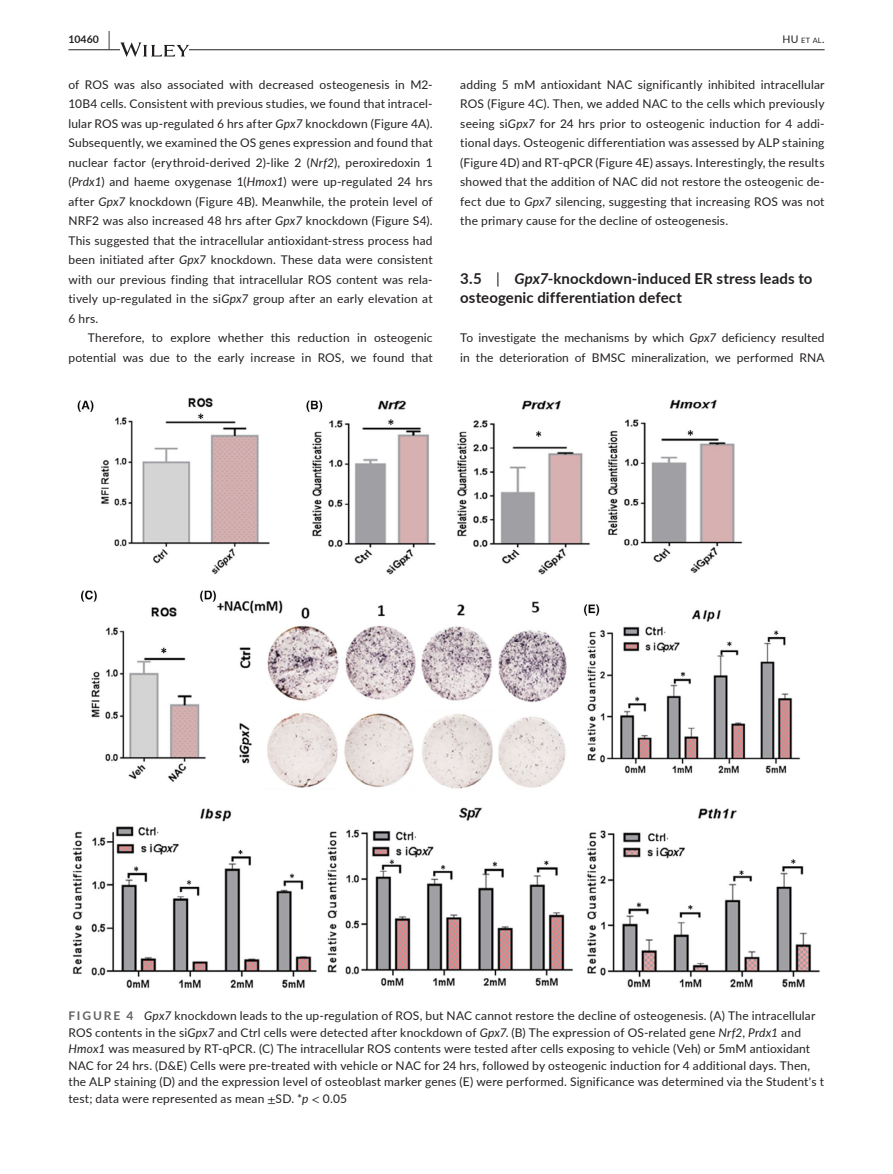
<style>
.page{position:relative;width:893px;height:1174px;background:#fff}
.page>*{position:absolute;margin:0;border:0;box-sizing:border-box;transform-origin:0 0}
.t1{font:700 15px/19.5px "Lato";letter-spacing:.005em;color:#231f20}
.t2{font:12px/19.5px "Lato";letter-spacing:.015em;color:#231f20;text-align:justify}
.t3{font:700 10.5px "Lato";color:#231f20}
.t4{font:7.35px "Lato";color:#231f20}
.s1{font-size:19.5px}
.s2{font-size:10.5px}
.s3{font-style:italic}
.s4{font-weight:400}
.s5{font-weight:700;color:#636366}
.s6{font-family:"STIX"}
</style>
<div class="page">
<hr style="left:68px;top:49px;width:756px;height:1px;background:#231f20">
<svg style="left:120px;top:42px;width:69px;height:15px"></svg>
<img style="left:72px;top:397px;width:748px;height:591px">
<p class="t3" style="left:68px;top:31px;width:43px">10460 <span class="s1">|</span></p>
<p class="t4" style="left:782px;top:35px;width:43px"><span class="s2">HU</span> et al<span class="s2">.</span></p>
<p class="t2" style="left:68px;top:74px;width:366px">of ROS was also associated with decreased osteogenesis in M2- 10B4 cells. Consistent with previous studies, we found that intracel&shy;lular ROS was up-regulated 6 hrs after <span class="s3">Gpx7</span> knockdown (Figure 4A).<br>Subsequently, we examined the OS genes expression and found that nuclear factor (erythroid-derived 2)-like 2 (<span class="s3">Nrf2</span>), peroxiredoxin 1 (<span class="s3">Prdx1</span>) and haeme oxygenase 1(<span class="s3">Hmox1</span>) were up-regulated 24 hrs after <span class="s3">Gpx7</span> knockdown (Figure 4B). Meanwhile, the protein level of NRF2 was also increased 48 hrs after <span class="s3">Gpx7</span> knockdown (Figure S4).<br>This suggested that the intracellular antioxidant-stress process had been initiated after <span class="s3">Gpx7</span> knockdown. These data were consistent with our previous finding that intracellular ROS content was rela&shy;tively up-regulated in the si<span class="s3">Gpx7</span> group after an early elevation at 6 hrs.</p>
<p class="t2" style="left:68px;top:327px;width:366px;text-align:right">Therefore, to explore whether this reduction in osteogenic potential was due to the early increase in ROS, we found that</p>
<p class="t2" style="left:460px;top:74px;width:366px">adding 5 mM antioxidant NAC significantly inhibited intracellular ROS (Figure 4C). Then, we added NAC to the cells which previously seeing si<span class="s3">Gpx7</span> for 24 hrs prior to osteogenic induction for 4 addi&shy;tional days. Osteogenic differentiation was assessed by ALP staining (Figure 4D) and RT-qPCR (Figure 4E) assays. Interestingly, the results showed that the addition of NAC did not restore the osteogenic de&shy;fect due to <span class="s3">Gpx7</span> silencing, suggesting that increasing ROS was not the primary cause for the decline of osteogenesis.</p>
<p class="t1" style="left:460px;top:268px;width:354px">3.5 <span class="s4">|</span> <span class="s3">Gpx7</span>-knockdown-induced ER stress leads to osteogenic differentiation defect</p>
<p class="t2" style="left:460px;top:327px;width:366px">To investigate the mechanisms by which <span class="s3">Gpx7</span> deficiency resulted in the deterioration of BMSC mineralization, we performed RNA</p>
<p class="t2" style="left:68px;top:1007px;width:757px;line-height:16.5px;text-align:left"><span class="s5">FIGURE 4</span> <span class="s3">Gpx7</span> knockdown leads to the up-regulation of ROS, but NAC cannot restore the decline of osteogenesis. (A) The intracellular ROS contents in the si<span class="s3">Gpx7</span> and Ctrl cells were detected after knockdown of <span class="s3">Gpx7</span>. (B) The expression of OS-related gene <span class="s3">Nrf2</span>, <span class="s3">Prdx1</span> and <span class="s3">Hmox1</span> was measured by RT-qPCR. (C) The intracellular ROS contents were tested after cells exposing to vehicle (Veh) or 5mM antioxidant NAC for 24 hrs. (D&amp;E) Cells were pre-treated with vehicle or NAC for 24 hrs, followed by osteogenic induction for 4 additional days. Then, the ALP staining (D) and the expression level of osteoblast marker genes (E) were performed. Significance was determined via the Student's t test; data were represented as mean <span class="s6">±</span>SD. *<span class="s3">p</span> <span class="s6">&lt;</span> 0.05</p>
</div>
